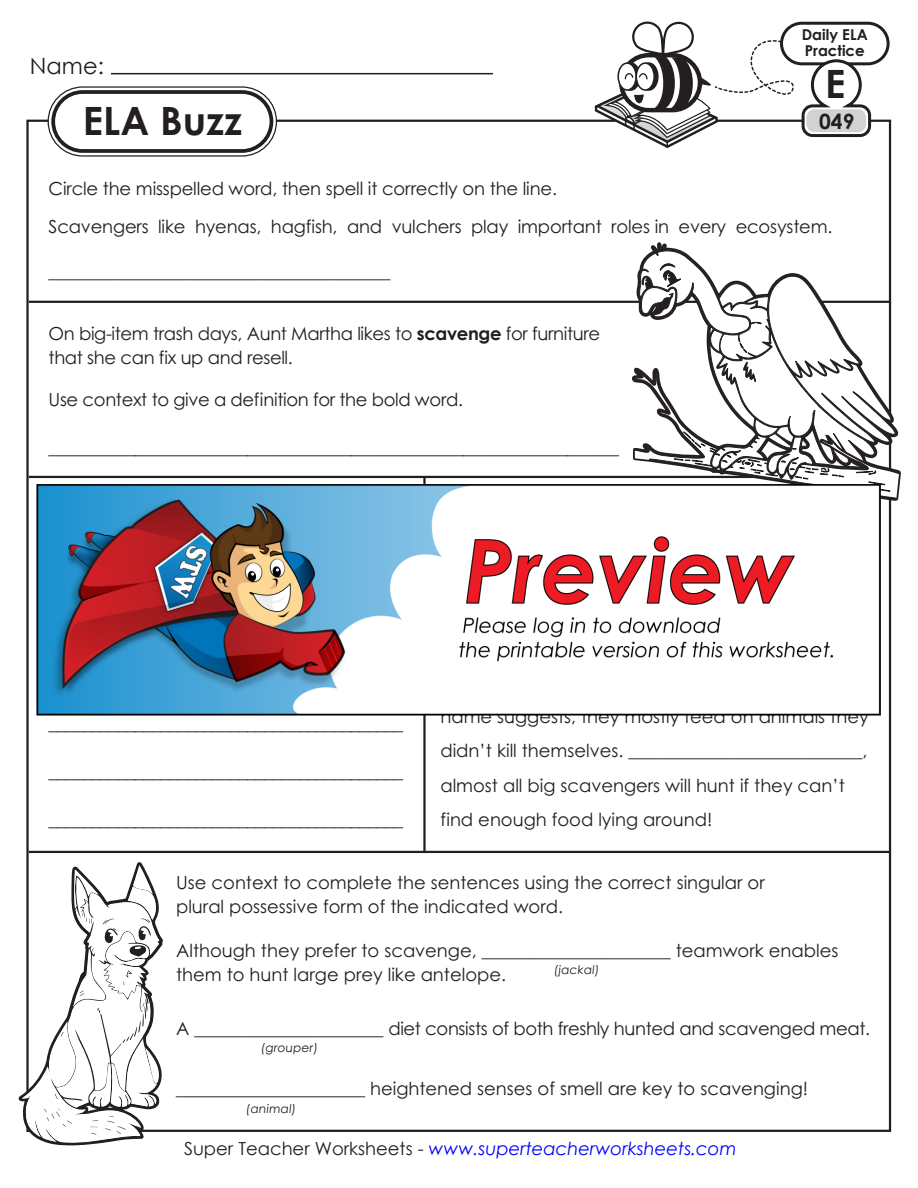
<style>
.page{position:relative;width:918px;height:1188px;background:#fff}
.page>*{position:absolute;margin:0;border:0;box-sizing:border-box;transform-origin:0 0}
.t1{font:700 39px "Century Gothic 2";color:#231f20}
.t2{font:22.5px "Century Gothic 2";color:#231f20}
.t3{font:700 21px "Century Gothic 2";color:#231f20}
.t4{font:18px/34.5px "Century STW4";color:#231f20}
.t5{font:18px/24px "Century STW4";letter-spacing:-.02em;color:#231f20}
.t6{font:italic 18px "Century Gothic 2";color:#00f}
.t7{font:700 15px/15.8px "Century Gothic 2";color:#231f20}
.t8{font:12px "Century STW4";color:#231f20}
.s1{font-weight:700}
.s2{font-style:normal;color:#231f20}
</style>
<div class="page">
<hr style="left:111px;top:73px;width:382px;height:1px;background:#231f20">
<div style="left:780px;top:22px;width:110px;height:43px;border:3px solid #231f20;border-radius:20px"></div>
<div style="left:48px;top:87px;width:228px;height:69px;border:8px solid #fff;border-radius:31px"></div>
<div style="left:51px;top:90px;width:222px;height:63px;background:#fff;border-radius:31px"></div>
<div style="left:48px;top:86px;width:229px;height:71px;border:1px solid #231f20;border-radius:34px"></div>
<div style="left:51px;top:90px;width:222px;height:63px;border:4px solid #231f20;border-radius:29px"></div>
<svg style="left:595px;top:22px;width:278px;height:126px"></svg>
<hr style="left:423px;top:477px;width:3px;height:376px;background:#231f20">
<hr style="left:29px;top:851px;width:862px;height:2px;background:#231f20">
<hr style="left:29px;top:476px;width:862px;height:2px;background:#231f20">
<hr style="left:29px;top:301px;width:862px;height:2px;background:#231f20">
<svg style="left:18px;top:860px;width:148px;height:286px"></svg>
<svg style="left:632px;top:238px;width:268px;height:261px"></svg>
<div style="left:869px;top:482px;width:16px;height:3px;border:1px solid #231f20"></div>
<svg style="left:880px;top:485px;width:10px;height:7px"></svg>
<svg style="left:639px;top:250px;width:257px;height:229px"></svg>
<img style="left:28px;top:484px;width:852px;height:232px">
<p class="t2" style="left:30px;top:50px;width:75px">Name:</p>
<p class="t7" style="left:802px;top:26px;width:67px">Daily ELA<br>Practice</p>
<p class="t1" style="left:825px;top:54px;width:22px">E</p>
<p class="t1" style="left:84px;top:92px;width:190px">Math Buzz</p>
<p class="t3" style="left:819px;top:105px;width:37px">049</p>
<p class="t1" style="left:83px;top:92px;width:161px">ELA Buzz</p>
<p class="t4" style="left:49px;top:171px;width:510px">Circle the misspelled word, then spell it correctly on the line.</p>
<p class="t4" style="left:49px;top:209px;width:785px">Scavengers like hyenas, hagfish, and vulchers play important roles in every ecosystem.</p>
<p class="t4" style="left:49px;top:254px;width:343px">______________________________________</p>
<p class="t5" style="left:49px;top:321px;width:553px">On big-item trash days, Aunt Martha likes to <span class="s1">scavenge</span> for furniture that she can fix up and resell.</p>
<p class="t5" style="left:49px;top:387px;width:416px">Use context to give a definition for the bold word.</p>
<p class="t4" style="left:49px;top:430px;width:572px">__________________________________________________________________</p>
<p class="t4" style="left:49px;top:706px;width:356px">_________________________________________</p>
<p class="t4" style="left:49px;top:754px;width:356px">_________________________________________</p>
<p class="t4" style="left:49px;top:802px;width:356px">_________________________________________</p>
<p class="t4" style="left:440px;top:699px;width:430px">name suggests, they mostly feed on animals they didn’t kill themselves. __________________________, almost all big scavengers will hunt if they can’t find enough food lying around!</p>
<p class="t4" style="left:176px;top:870px;width:590px;line-height:24px">Use context to complete the sentences using the correct singular or plural possessive form of the indicated word.</p>
<p class="t4" style="left:176px;top:938px;width:664px;line-height:24px">Although they prefer to scavenge, _____________________ teamwork enables them to hunt large prey like antelope.</p>
<p class="t5" style="left:176px;top:1016px;width:696px">A _____________________ diet consists of both freshly hunted and scavenged meat.</p>
<p class="t8" style="left:553px;top:961px;width:49px">(jackal)</p>
<p class="t8" style="left:260px;top:1039px;width:60px">(grouper)</p>
<p class="t4" style="left:176px;top:1071px;width:633px">_____________________ heightened senses of smell are key to scavenging!</p>
<p class="t8" style="left:245px;top:1100px;width:54px">(animal)</p>
<p class="t6" style="left:184px;top:1136px;width:554px"><span class="s2">Super Teacher Worksheets -</span> www.superteacherworksheets.com</p>
</div>
